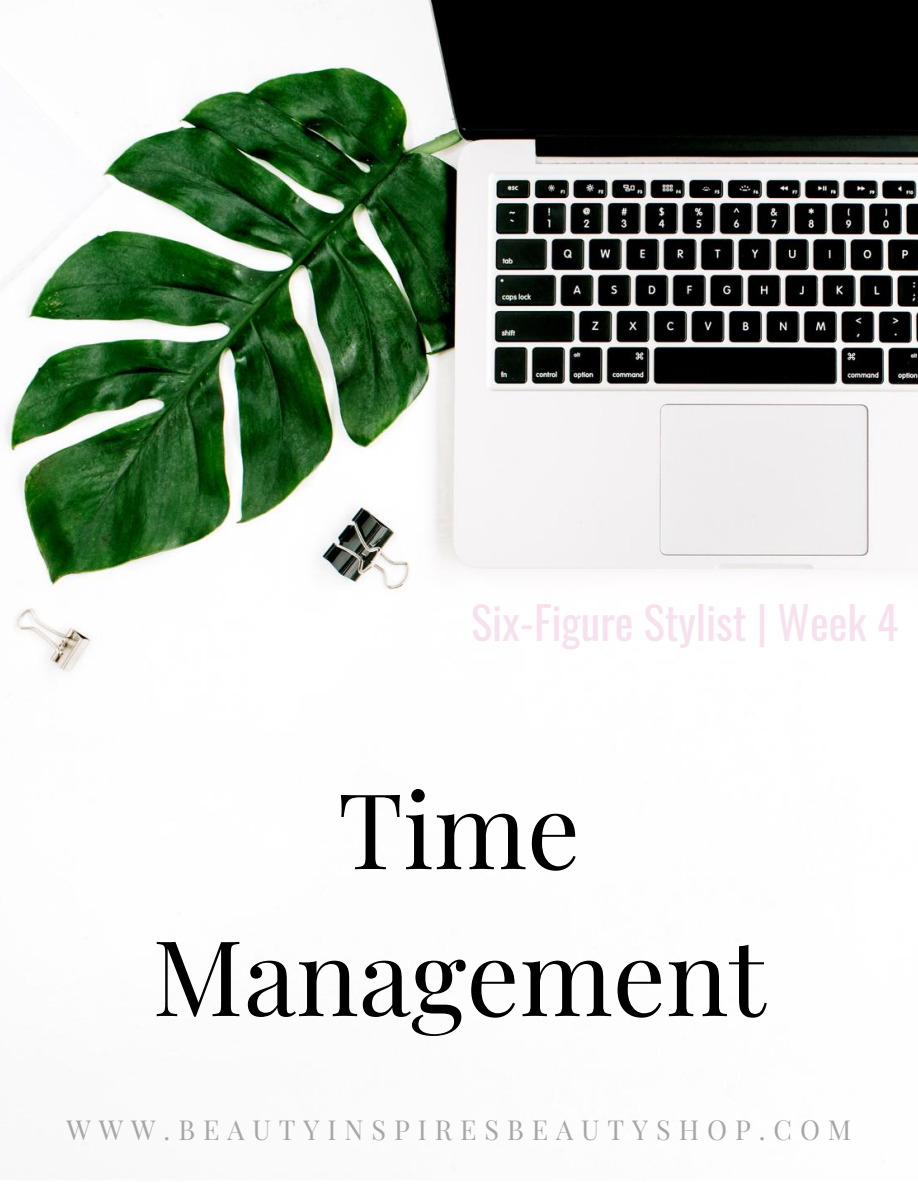
<style>
.page{position:relative;width:918px;height:1188px;background:#fff}
.page>*{position:absolute;margin:0;border:0;box-sizing:border-box;transform-origin:0 0}
.t1{font:105px/147px "Playfair Display";color:#000;text-align:center}
.t2{font:44.55px "Oswald";color:#f8e1ef}
.t3{font:27px "Playfair Display";letter-spacing:.295em;color:#a6a6a6}
</style>
<div class="page">
<img style="left:5px;top:0;width:913px;height:1145px">
<h2 class="t2" style="left:471px;top:587px;width:429px">Six-Figure Stylist | Week 4</h2>
<h1 class="t1" style="left:152px;top:752px;width:615px">Time<br>Management</h1>
<p class="t3" style="left:66px;top:1111px;width:786px">WWW.BEAUTYINSPIRESBEAUTYSHOP.COM</p>
</div>
